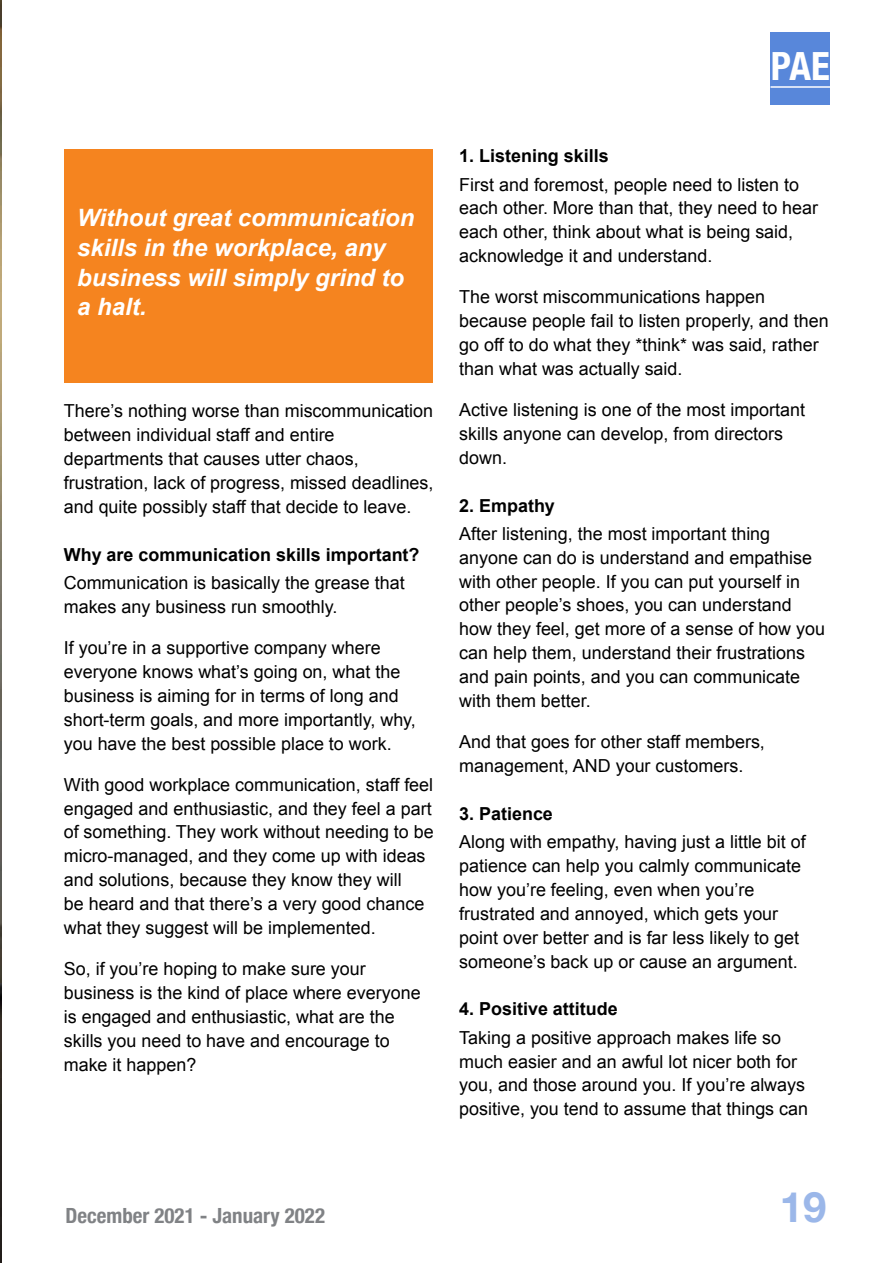
<style>
.page{position:relative;width:893px;height:1263px;background:#fff}
.page>*{position:absolute;margin:0;border:0;box-sizing:border-box;transform-origin:0 0}
.t1{font:700 41.85px "Helvetica Neue";color:#9bb7e9}
.t2{font:700 condensed 38.85px "Helvetica Neue";color:#fff}
.t3{font:italic 700 23.85px/29.8px "Arial";color:#fff}
.t4{font:700 condensed 20.85px "Helvetica Neue";color:#808285}
.t5{font:18px/23.9px "Arial";color:#000}
.t6{font:700 18px "Arial";color:#000}
</style>
<div class="page">
<div style="left:65px;top:149px;width:368px;height:234px;background:#f5841f"></div>
<img style="left:0;top:0;width:2px;height:1263px">
<div style="left:770px;top:32px;width:60px;height:72px;background:#5887da"></div>
<hr style="left:770px;top:86px;width:60px;height:2px;background:#fff">
<h2 class="t2" style="left:771px;top:34px;width:61px">PAE</h2>
<h3 class="t3" style="left:77px;top:203px;width:339px">Without great communication skills in the workplace, any business will simply grind to a halt.</h3>
<p class="t5" style="left:64px;top:399px;width:371px">There’s nothing worse than miscommunication between individual staff and entire departments that causes utter chaos, frustration, lack of progress, missed deadlines, and quite possibly staff that decide to leave.</p>
<p class="t6" style="left:64px;top:543px;width:357px">Why are communication skills important?</p>
<p class="t5" style="left:64px;top:571px;width:342px">Communication is basically the grease that makes any business run smoothly.</p>
<p class="t5" style="left:64px;top:636px;width:354px">If you’re in a supportive company where everyone knows what’s going on, what the business is aiming for in terms of long and short-term goals, and more importantly, why, you have the best possible place to work.</p>
<p class="t5" style="left:64px;top:772px;width:371px">With good workplace communication, staff feel engaged and enthusiastic, and they feel a part of something. They work without needing to be micro-managed, and they come up with ideas and solutions, because they know they will<br>be heard and that there’s a very good chance what they suggest will be implemented.</p>
<p class="t5" style="left:64px;top:957px;width:358px">So, if you’re hoping to make sure your business is the kind of place where everyone is engaged and enthusiastic, what are the skills you need to have and encourage to make it happen?</p>
<p class="t6" style="left:459px;top:144px;width:151px">1. Listening skills</p>
<p class="t5" style="left:459px;top:172px;width:360px">First and foremost, people need to listen to each other. More than that, they need to hear each other, think about what is being said, acknowledge it and understand.</p>
<p class="t5" style="left:459px;top:285px;width:371px">The worst miscommunications happen because people fail to listen properly, and then go off to do what they *think* was said, rather than what was actually said.</p>
<p class="t5" style="left:459px;top:398px;width:347px">Active listening is one of the most important skills anyone can develop, from directors down.</p>
<p class="t6" style="left:459px;top:493px;width:97px">2. Empathy</p>
<p class="t5" style="left:459px;top:522px;width:367px">After listening, the most important thing anyone can do is understand and empathise with other people. If you can put yourself in other people’s shoes, you can understand how they feel, get more of a sense of how you can help them, understand their frustrations and pain points, and you can communicate with them better.</p>
<p class="t5" style="left:459px;top:730px;width:307px">And that goes for other staff members, management, AND your customers.</p>
<p class="t6" style="left:459px;top:802px;width:95px">3. Patience</p>
<p class="t5" style="left:459px;top:830px;width:348px">Along with empathy, having just a little bit of patience can help you calmly communicate how you’re feeling, even when you’re frustrated and annoyed, which gets your point over better and is far less likely to get someone’s back up or cause an argument.</p>
<p class="t6" style="left:459px;top:997px;width:160px">4. Positive attitude</p>
<p class="t5" style="left:459px;top:1025px;width:350px">Taking a positive approach makes life so much easier and an awful lot nicer both for you, and those around you. If you’re always positive, you tend to assume that things can</p>
<p class="t4" style="left:65px;top:1198px;width:261px">December 2021 - January 2022</p>
<h1 class="t1" style="left:780px;top:1174px;width:48px">19</h1>
</div>
